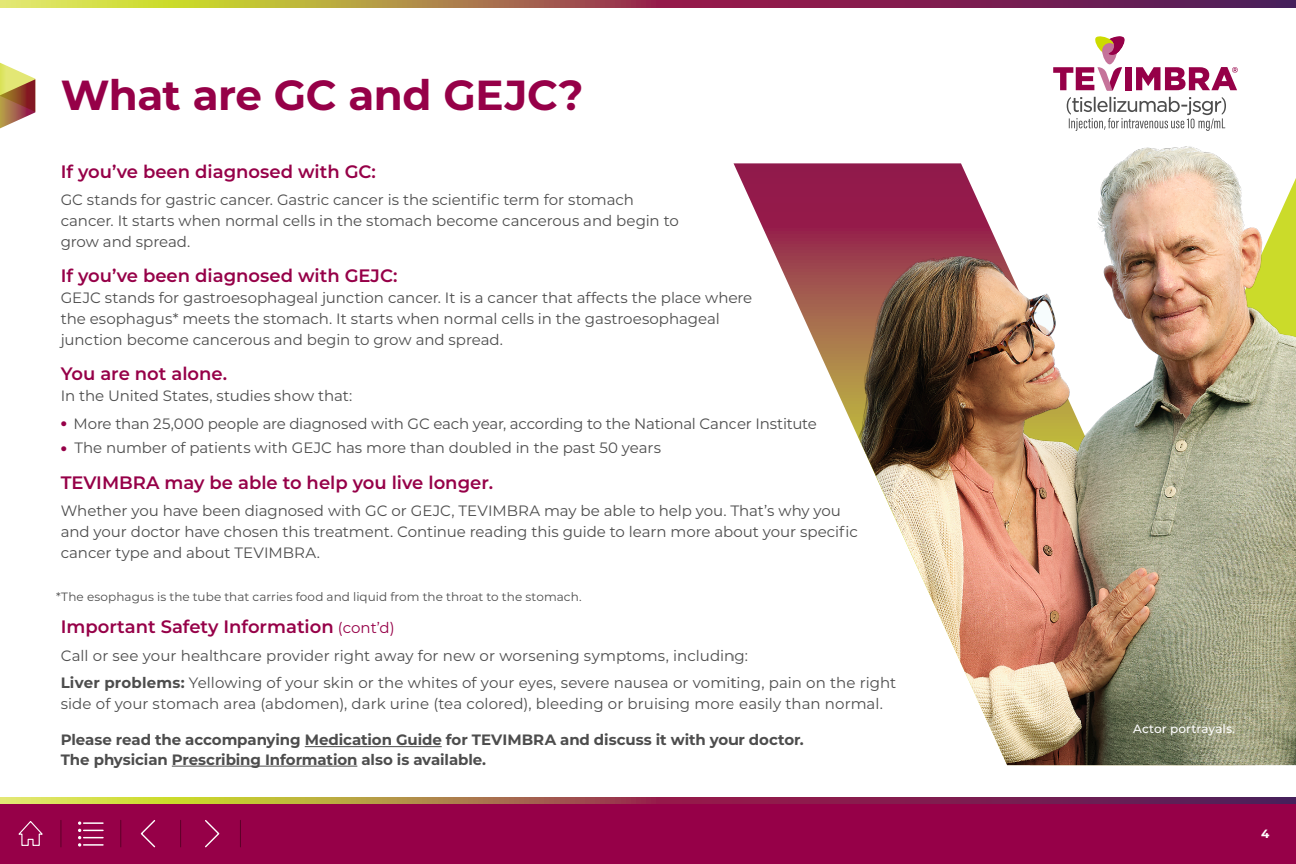
<style>
.page{position:relative;width:1296px;height:864px;background:#fff}
.page>*{position:absolute;margin:0;border:0;box-sizing:border-box;transform-origin:0 0}
.t1{font:700 42px "Montserrat";letter-spacing:-.015em;color:#960048}
.t2{font:600 18px "Montserrat";color:#960048}
.t3{font:15px/21px "Montserrat";letter-spacing:-.005em;color:#4d4d4d}
.t4{font:700 15px/19.5px "Montserrat";letter-spacing:-.005em;color:#4d4d4d}
.t5{font:12px "Montserrat";letter-spacing:.005em;color:#4d4d4d}
.t6{font:500 12px "Montserrat";letter-spacing:.01em;color:#fff}
.t7{font:700 12px "Montserrat";color:#fff}
.s1{font-weight:900;color:#960048}
.s2{font-weight:400;font-size:15px}
.s3{font-weight:700}
</style>
<div class="page">
<svg style="left:0;top:0;width:1296px;height:7px;background:#995f4b"></svg>
<svg style="left:0;top:797px;width:1296px;height:7px;background:#995f4b"></svg>
<svg style="left:0;top:62px;width:35px;height:67px"></svg>
<svg style="left:1067px;top:97px;width:159px;height:29px"></svg>
<div style="left:1125px;top:67px;width:7px;height:23px;background:#960048"></div>
<svg style="left:1053px;top:67px;width:69px;height:23px"></svg>
<svg style="left:1136px;top:67px;width:102px;height:23px"></svg>
<svg style="left:1102px;top:43px;width:15px;height:21px"></svg>
<svg style="left:1095px;top:36px;width:30px;height:19px"></svg>
<div style="left:0;top:804px;width:1296px;height:60px;background:#960048"></div>
<svg style="left:18px;top:821px;width:25px;height:25px"></svg>
<svg style="left:61px;top:820px;width:1px;height:27px"></svg>
<svg style="left:180px;top:820px;width:1px;height:27px"></svg>
<svg style="left:121px;top:820px;width:1px;height:27px"></svg>
<svg style="left:240px;top:820px;width:1px;height:27px"></svg>
<svg style="left:78px;top:821px;width:25px;height:26px"></svg>
<svg style="left:140px;top:820px;width:16px;height:28px"></svg>
<svg style="left:205px;top:820px;width:15px;height:28px"></svg>
<hr style="left:305px;top:746px;width:137px;height:1px;background:#4d4d4d">
<hr style="left:172px;top:766px;width:185px;height:1px;background:#4d4d4d">
<img style="left:733px;top:126px;width:563px;height:639px">
<h1 class="t1" style="left:61px;top:65px;width:524px">What are GC and GEJC?</h1>
<p class="t2" style="left:61px;top:158px;width:317px">If you’ve been diagnosed with GC:</p>
<p class="t3" style="left:61px;top:189px;width:620px">GC stands for gastric cancer. Gastric cancer is the scientific term for stomach cancer. It starts when normal cells in the stomach become cancerous and begin to grow and spread.</p>
<p class="t2" style="left:61px;top:263px;width:338px">If you’ve been diagnosed with GEJC:</p>
<p class="t3" style="left:61px;top:287px;width:693px">GEJC stands for gastroesophageal junction cancer. It is a cancer that affects the place where the esophagus* meets the stomach. It starts when normal cells in the gastroesophageal junction become cancerous and begin to grow and spread.</p>
<p class="t2" style="left:61px;top:361px;width:168px">You are not alone.</p>
<p class="t3" style="left:61px;top:385px;width:293px">In the United States, studies show that:</p>
<p class="t3" style="left:61px;top:413px;width:758px"><span class="s1">•</span> More than 25,000 people are diagnosed with GC each year, according to the National Cancer Institute</p>
<p class="t3" style="left:61px;top:437px;width:602px"><span class="s1">•</span> The number of patients with GEJC has more than doubled in the past 50 years</p>
<p class="t2" style="left:61px;top:469px;width:434px">TEVIMBRA may be able to help you live longer.</p>
<p class="t3" style="left:61px;top:500px;width:799px">Whether you have been diagnosed with GC or GEJC, TEVIMBRA may be able to help you. That’s why you and your doctor have chosen this treatment. Continue reading this guide to learn more about your specific cancer type and about TEVIMBRA.</p>
<p class="t5" style="left:56px;top:589px;width:527px">*The esophagus is the tube that carries food and liquid from the throat to the stomach.</p>
<p class="t2" style="left:61px;top:614px;width:335px">Important Safety Information <span class="s2">(cont’d)</span></p>
<p class="t3" style="left:61px;top:641px;width:837px;line-height:27.8px">Call or see your healthcare provider right away for new or worsening symptoms, including:<br><span class="s3">Liver problems:</span> Yellowing of your skin or the whites of your eyes, severe nausea or vomiting, pain on the right</p>
<p class="t3" style="left:61px;top:693px;width:824px">side of your stomach area (abdomen), dark urine (tea colored), bleeding or bruising more easily than normal.</p>
<p class="t4" style="left:61px;top:729px;width:745px">Please read the accompanying Medication Guide for TEVIMBRA and discuss it with your doctor.<br>The physician Prescribing Information also is available.</p>
<p class="t6" style="left:1133px;top:720px;width:104px">Actor portrayals.</p>
<p class="t7" style="left:1261px;top:825px;width:10px">4</p>
</div>
